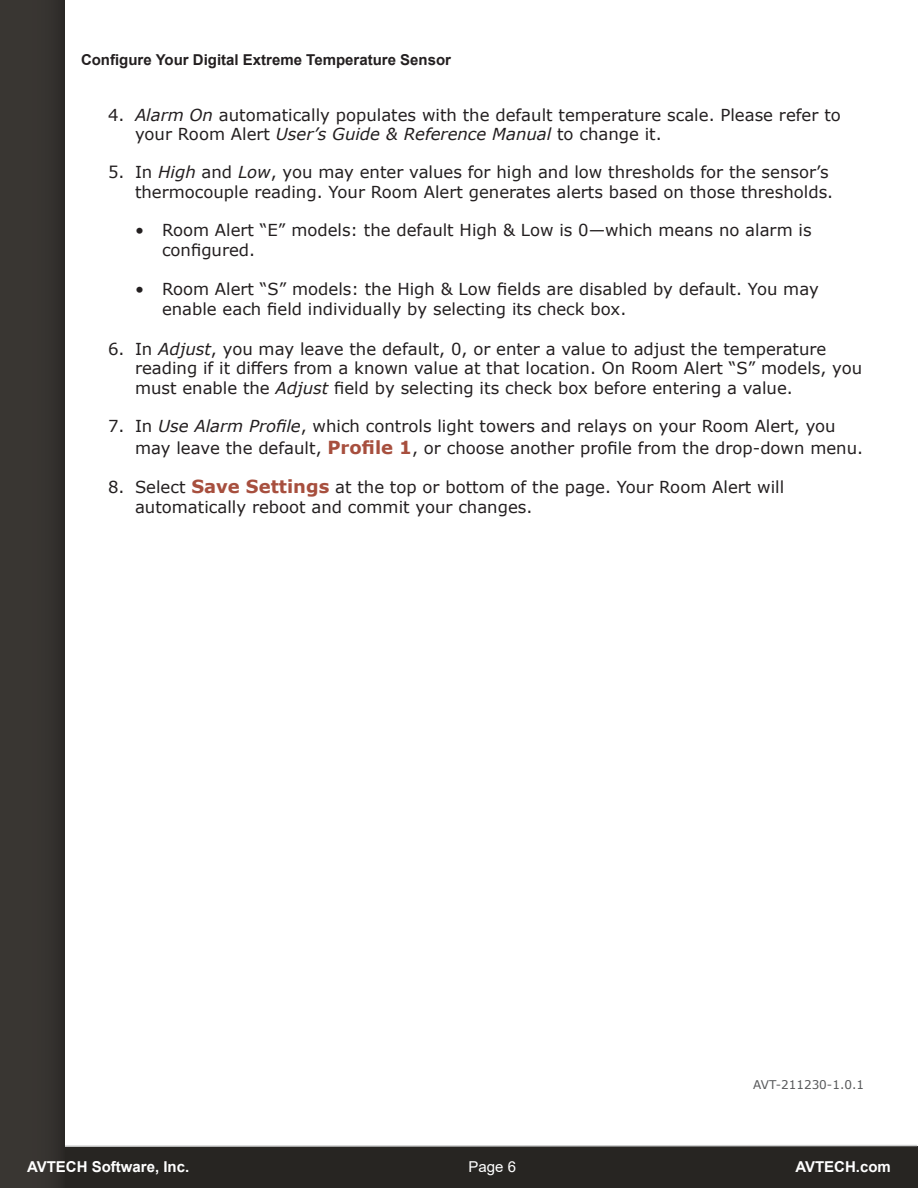
<style>
.page{position:relative;width:918px;height:1188px;background:#fff}
.page>*{position:absolute;margin:0;border:0;box-sizing:border-box;transform-origin:0 0}
.t1{font:16.5px/19.8px "Verdana";color:#231f20}
.t2{font:700 15px "Arial";color:#231f20}
.t3{font:700 15px "Arial";color:#fff}
.t4{font:15px "Arial";color:#fff}
.t5{font:12px "Verdana";color:#57585a}
.s1{font-style:italic}
.s2{font-weight:700;font-size:18px;color:#a74f3e}
</style>
<div class="page">
<div style="left:0;top:1146px;width:918px;height:42px;background:#272522"></div>
<svg style="left:65px;top:1144px;width:853px;height:3px"></svg>
<div style="left:0;top:0;width:65px;height:1188px;background:#393632"></div>
<p class="t2" style="left:81px;top:49px;width:372px">Configure Your Digital Extreme Temperature Sensor</p>
<p class="t1" style="left:135px;top:105px;width:707px;text-indent:-27px">4. <span class="s1">Alarm On</span> automatically populates with the default temperature scale. Please refer to your Room Alert <span class="s1">User’s Guide &amp; Reference Manual</span> to change it.</p>
<p class="t1" style="left:108px;top:162px;width:727px;text-align:right">5. In <span class="s1">High</span> and <span class="s1">Low</span>, you may enter values for high and low thresholds for the sensor’s thermocouple reading. Your Room Alert generates alerts based on those thresholds.</p>
<p class="t1" style="left:162px;top:220px;width:651px;text-indent:-27px">• Room Alert “E” models: the default High &amp; Low is 0—which means no alarm is configured.</p>
<p class="t1" style="left:162px;top:279px;width:658px;text-indent:-27px">• Room Alert “S” models: the High &amp; Low fields are disabled by default. You may enable each field individually by selecting its check box.</p>
<p class="t1" style="left:135px;top:339px;width:729px;text-indent:-27px">6. In <span class="s1">Adjust</span>, you may leave the default, 0, or enter a value to adjust the temperature reading if it differs from a known value at that location. On Room Alert “S” models, you must enable the <span class="s1">Adjust</span> field by selecting its check box before entering a value.</p>
<p class="t1" style="left:135px;top:415px;width:730px;line-height:21.6px;text-indent:-27px">7. In <span class="s1">Use Alarm Profile</span>, which controls light towers and relays on your Room Alert, you may leave the default, <span class="s2">Profile 1</span>, or choose another profile from the drop-down menu.</p>
<p class="t1" style="left:135px;top:477px;width:651px;text-indent:-27px">8. Select <span class="s2">Save Settings</span> at the top or bottom of the page. Your Room Alert will automatically reboot and commit your changes.</p>
<p class="t5" style="left:753px;top:1077px;width:112px">AVT-211230-1.0.1</p>
<p class="t3" style="left:27px;top:1156px;width:164px">AVTECH Software, Inc.</p>
<p class="t4" style="left:469px;top:1156px;width:49px">Page 6</p>
<p class="t3" style="left:795px;top:1156px;width:97px">AVTECH.com</p>
</div>
